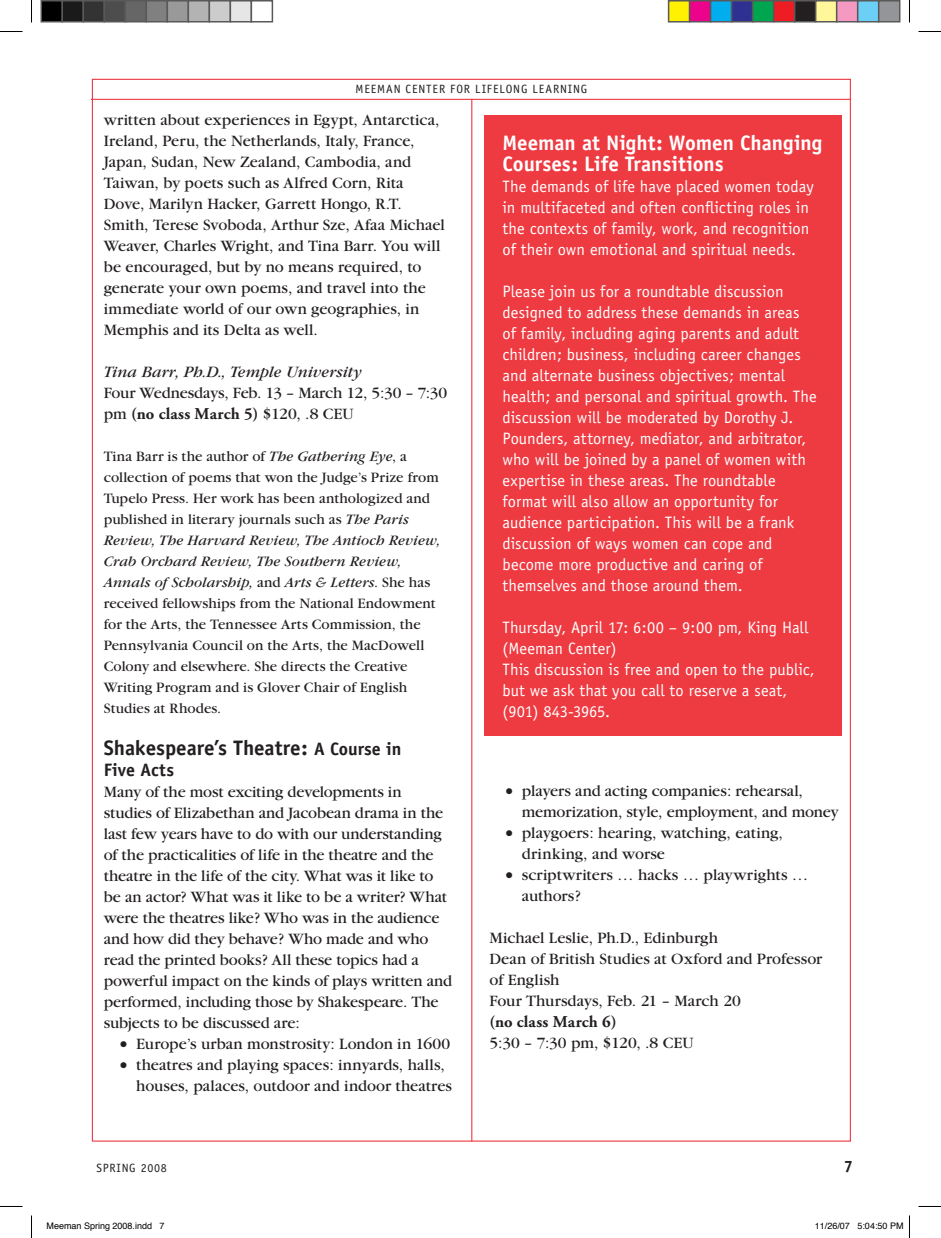
<style>
.page{position:relative;width:941px;height:1238px;background:#fff}
.page>*{position:absolute;margin:0;border:0;box-sizing:border-box;transform-origin:0 0}
.t1{font:700 21px/21px "Officina Sans";letter-spacing:-.005em;color:#fff}
.t2{font:700 21px "Officina Sans";letter-spacing:-.005em;color:#231f20}
.t3{font:700 18px "Officina Sans";letter-spacing:.005em;color:#231f20}
.t4{font:16.5px/21px "Garamond";color:#231f20}
.t5{font:16.5px/21px "Officina Sans";color:#fff}
.t6{font:700 16.5px "Adobe Garamond";letter-spacing:.01em;color:#231f20}
.t7{font:italic 16.5px "Garamond";color:#231f20}
.t8{font:700 16.5px "Officina Sans";color:#231f20}
.t9{font:15px/21px "Garamond";letter-spacing:.005em;color:#231f20}
.t10{font:12px "Officina Sans";letter-spacing:.075em;color:#231f20}
.t11{font:9px "Helvetica";color:#000}
.s1{font-family:"Garamond";font-weight:400}
.s2{font-style:italic}
.s3{font-size:18px}
</style>
<div class="page">
<hr style="left:91px;top:99px;width:760px;height:1px;background:#ee3a41">
<hr style="left:471px;top:99px;width:1px;height:1042px;background:#ee3a41">
<div style="left:484px;top:116px;width:358px;height:620px;background:#ee3a41"></div>
<svg style="left:0;top:31px;width:22px;height:1px"></svg>
<svg style="left:918px;top:31px;width:22px;height:1px"></svg>
<svg style="left:0;top:1206px;width:22px;height:1px"></svg>
<svg style="left:918px;top:1206px;width:22px;height:1px"></svg>
<svg style="left:31px;top:0;width:1px;height:22px"></svg>
<svg style="left:31px;top:1215px;width:1px;height:23px"></svg>
<svg style="left:909px;top:0;width:1px;height:22px"></svg>
<svg style="left:909px;top:1215px;width:1px;height:23px"></svg>
<div style="left:41px;top:1px;width:21px;height:21px;background:#000"></div>
<div style="left:40px;top:0;width:23px;height:22px;border:2px solid #595959"></div>
<div style="left:62px;top:1px;width:21px;height:21px;background:#1a1a1a"></div>
<div style="left:62px;top:0;width:22px;height:22px;border:2px solid #595959"></div>
<div style="left:83px;top:1px;width:21px;height:21px;background:#333"></div>
<div style="left:82px;top:0;width:23px;height:22px;border:2px solid #595959"></div>
<div style="left:104px;top:1px;width:21px;height:21px;background:#4d4d4d"></div>
<div style="left:104px;top:0;width:22px;height:22px;border:2px solid #595959"></div>
<div style="left:125px;top:1px;width:21px;height:21px;background:#666"></div>
<div style="left:124px;top:0;width:23px;height:22px;border:2px solid #595959"></div>
<div style="left:146px;top:1px;width:21px;height:21px;background:#808080"></div>
<div style="left:146px;top:0;width:22px;height:22px;border:2px solid #595959"></div>
<div style="left:167px;top:1px;width:21px;height:21px;background:#999"></div>
<div style="left:166px;top:0;width:23px;height:22px;border:2px solid #595959"></div>
<div style="left:188px;top:1px;width:21px;height:21px;background:#b3b3b3"></div>
<div style="left:188px;top:0;width:22px;height:22px;border:2px solid #595959"></div>
<div style="left:209px;top:1px;width:21px;height:21px;background:#ccc"></div>
<div style="left:208px;top:0;width:23px;height:22px;border:2px solid #595959"></div>
<div style="left:230px;top:1px;width:21px;height:21px;background:#e6e6e6"></div>
<div style="left:230px;top:0;width:22px;height:22px;border:2px solid #595959"></div>
<div style="left:250px;top:0;width:23px;height:22px;border:2px solid #595959"></div>
<div style="left:668px;top:1px;width:21px;height:21px;background:#fff101"></div>
<div style="left:668px;top:0;width:22px;height:22px;border:2px solid #595959"></div>
<div style="left:689px;top:1px;width:21px;height:21px;background:#ed028c"></div>
<div style="left:688px;top:0;width:23px;height:22px;border:2px solid #595959"></div>
<div style="left:710px;top:1px;width:21px;height:21px;background:#00aeef"></div>
<div style="left:710px;top:0;width:22px;height:22px;border:2px solid #595959"></div>
<div style="left:731px;top:1px;width:21px;height:21px;background:#2e3092"></div>
<div style="left:730px;top:0;width:23px;height:22px;border:2px solid #595959"></div>
<div style="left:752px;top:1px;width:21px;height:21px;background:#00a54f"></div>
<div style="left:752px;top:0;width:22px;height:22px;border:2px solid #595959"></div>
<div style="left:773px;top:1px;width:21px;height:21px;background:#ee1d23"></div>
<div style="left:772px;top:0;width:23px;height:22px;border:2px solid #595959"></div>
<div style="left:794px;top:1px;width:21px;height:21px;background:#231f20"></div>
<div style="left:794px;top:0;width:22px;height:22px;border:2px solid #595959"></div>
<div style="left:815px;top:1px;width:21px;height:21px;background:#fff79a"></div>
<div style="left:814px;top:0;width:23px;height:22px;border:2px solid #595959"></div>
<div style="left:836px;top:1px;width:21px;height:21px;background:#f499c2"></div>
<div style="left:836px;top:0;width:22px;height:22px;border:2px solid #595959"></div>
<div style="left:857px;top:1px;width:21px;height:21px;background:#6bcff6"></div>
<div style="left:856px;top:0;width:23px;height:22px;border:2px solid #595959"></div>
<div style="left:878px;top:1px;width:21px;height:21px;background:#939598"></div>
<div style="left:878px;top:0;width:22px;height:22px;border:2px solid #595959"></div>
<p class="t10" style="left:355px;top:82px;width:233px">MEEMAN CENTER FOR LIFELONG LEARNING</p>
<p class="t4" style="left:104px;top:109px;width:342px">written about experiences in Egypt, Antarctica, Ireland, Peru, the Netherlands, Italy, France, Japan, Sudan, New Zealand, Cambodia, and Taiwan, by poets such as Alfred Corn, Rita Dove, Marilyn Hacker, Garrett Hongo, R.T.<br>Smith, Terese Svoboda, Arthur Sze, Afaa Michael Weaver, Charles Wright, and Tina Barr. You will be encouraged, but by no means required, to generate your own poems, and travel into the immediate world of our own geographies, in Memphis and its Delta as well.</p>
<p class="t7" style="left:104px;top:363px;width:259px">Tina Barr, Ph.D., Temple University</p>
<p class="t4" style="left:104px;top:382px;width:345px">Four Wednesdays, Feb. 13 – March 12, 5:30 – 7:30</p>
<p class="t6" style="left:104px;top:405px;width:251px"><span class="s1">pm</span> (no class March 5) <span class="s1">$120, .8 CEU</span></p>
<p class="t9" style="left:104px;top:446px;width:338px">Tina Barr is the author of <span class="s2">The Gathering Eye</span>, a collection of poems that won the Judge’s Prize from Tupelo Press. Her work has been anthologized and published in literary journals such as <span class="s2">The Paris Review, The Harvard Review, The Antioch Review, Crab Orchard Review, The Southern Review, Annals of Scholarship,</span> and <span class="s2">Arts &amp; Letters</span>. She has received fellowships from the National Endowment for the Arts, the Tennessee Arts Commission, the Pennsylvania Council on the Arts, the MacDowell Colony and elsewhere. She directs the Creative Writing Program and is Glover Chair of English Studies at Rhodes.</p>
<p class="t2" style="left:104px;top:735px;width:299px">Shakespeare’s Theatre: <span class="s3">A Course in</span></p>
<p class="t3" style="left:104px;top:759px;width:72px">Five Acts</p>
<p class="t4" style="left:104px;top:781px;width:350px">Many of the most exciting developments in studies of Elizabethan and Jacobean drama in the last few years have to do with our understanding of the practicalities of life in the theatre and the theatre in the life of the city. What was it like to be an actor? What was it like to be a writer? What were the theatres like? Who was in the audience and how did they behave? Who made and who read the printed books? All these topics had a powerful impact on the kinds of plays written and performed, including those by Shakespeare. The subjects to be discussed are:</p>
<p class="t4" style="left:120px;top:1033px;width:332px">• Europe’s urban monstrosity: London in 1600</p>
<p class="t4" style="left:136px;top:1054px;width:317px;text-indent:-16px">• theatres and playing spaces: innyards, halls, houses, palaces, outdoor and indoor theatres</p>
<p class="t1" style="left:502px;top:132px;width:321px">Meeman at Night: Women Changing<br>Courses: Life Transitions</p>
<p class="t5" style="left:502px;top:176px;width:312px">The demands of life have placed women today in multifaceted and often conflicting roles in the contexts of family, work, and recognition of their own emotional and spiritual needs.</p>
<p class="t5" style="left:502px;top:281px;width:315px">Please join us for a roundtable discussion designed to address these demands in areas of family, including aging parents and adult children; business, including career changes and alternate business objectives; mental health; and personal and spiritual growth. The discussion will be moderated by Dorothy J.<br>Pounders, attorney, mediator, and arbitrator, who will be joined by a panel of women with expertise in these areas. The roundtable format will also allow an opportunity for audience participation. This will be a frank discussion of ways women can cope and become more productive and caring of themselves and those around them.</p>
<p class="t5" style="left:502px;top:617px;width:314px">Thursday, April 17: 6:00 – 9:00 pm, King Hall (Meeman Center)<br>This discussion is free and open to the public, but we ask that you call to reserve a seat, (901) 843-3965.</p>
<p class="t4" style="left:522px;top:780px;width:318px;text-indent:-16px">• players and acting companies: rehearsal, memorization, style, employment, and money</p>
<p class="t4" style="left:522px;top:822px;width:263px;text-indent:-16px">• playgoers: hearing, watching, eating, drinking, and worse</p>
<p class="t4" style="left:522px;top:864px;width:288px;text-indent:-16px">• scriptwriters … hacks … playwrights … authors?</p>
<p class="t4" style="left:489px;top:927px;width:334px">Michael Leslie, Ph.D., Edinburgh<br>Dean of British Studies at Oxford and Professor of English<br>Four Thursdays, Feb. 21 – March 20</p>
<p class="t6" style="left:489px;top:1013px;width:129px">(no class March 6)</p>
<p class="t4" style="left:489px;top:1032px;width:206px">5:30 – 7:30 pm, $120, .8 CEU</p>
<p class="t10" style="left:97px;top:1161px;width:72px">SPRING 2008</p>
<p class="t8" style="left:843px;top:1156px;width:11px">7</p>
<p class="t11" style="left:46px;top:1218px;width:120px">Meeman Spring 2008.indd 7</p>
<p class="t11" style="left:814px;top:1218px;width:90px">11/26/07 5:04:50 PM</p>
</div>
